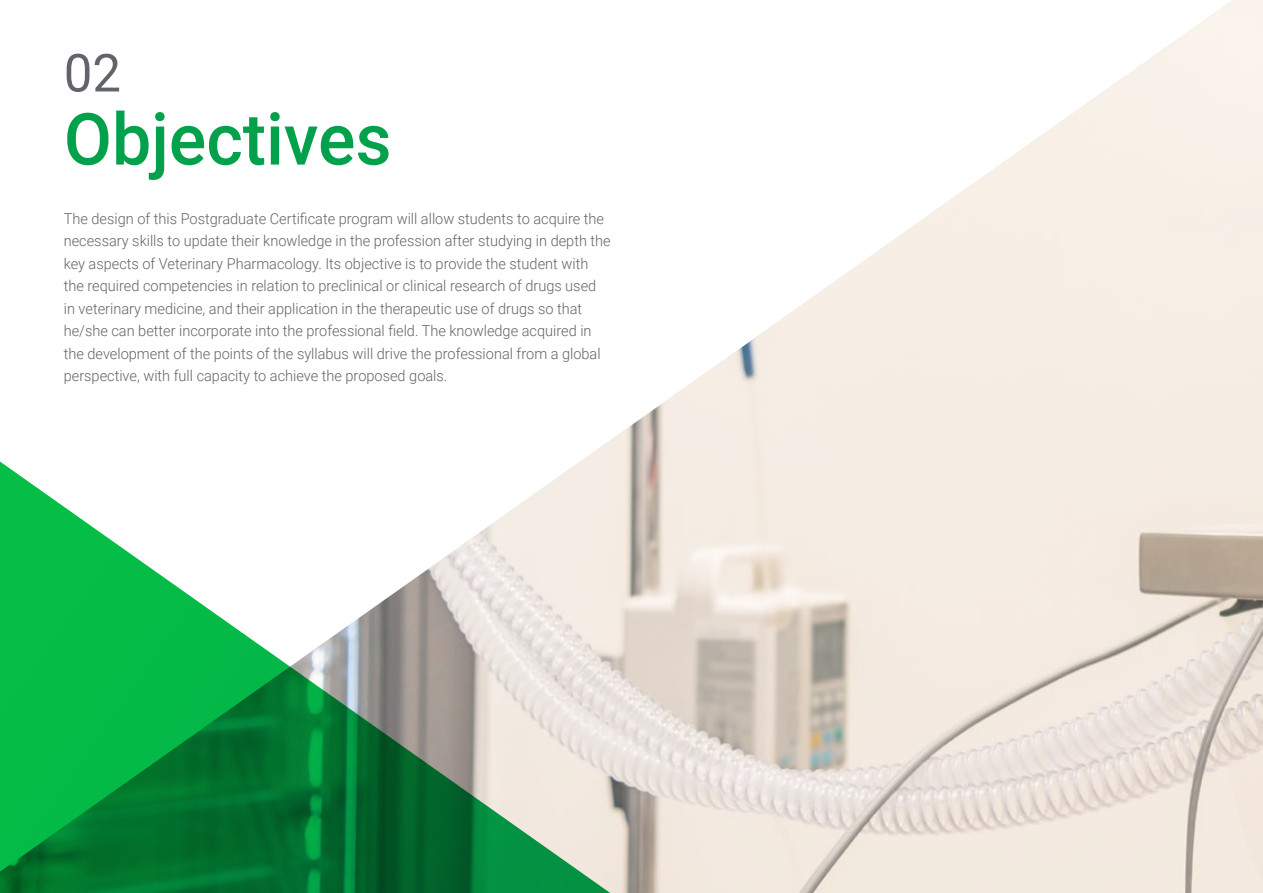
<style>
.page{position:relative;width:1263px;height:893px;background:#fff}
.page>*{position:absolute;margin:0;border:0;box-sizing:border-box;transform-origin:0 0}
.t1{font:500 72px "Roboto";color:#04a14d}
.t2{font:52.5px "Roboto";color:#61646a}
.t3{font:300 15px/22.5px "Roboto";color:#61646a}
</style>
<div class="page">
<img style="left:602px;top:0;width:661px;height:893px">
<svg style="left:0;top:446px;width:640px;height:447px"></svg>
<h2 class="t2" style="left:64px;top:36px;width:59px">02</h2>
<h1 class="t1" style="left:64px;top:89px;width:329px">Objectives</h1>
<p class="t3" style="left:64px;top:207px;width:548px">The design of this Postgraduate Certificate program will allow students to acquire the necessary skills to update their knowledge in the profession after studying in depth the key aspects of Veterinary Pharmacology. Its objective is to provide the student with the required competencies in relation to preclinical or clinical research of drugs used in veterinary medicine, and their application in the therapeutic use of drugs so that he/she can better incorporate into the professional field. The knowledge acquired in the development of the points of the syllabus will drive the professional from a global perspective, with full capacity to achieve the proposed goals.</p>
</div>
